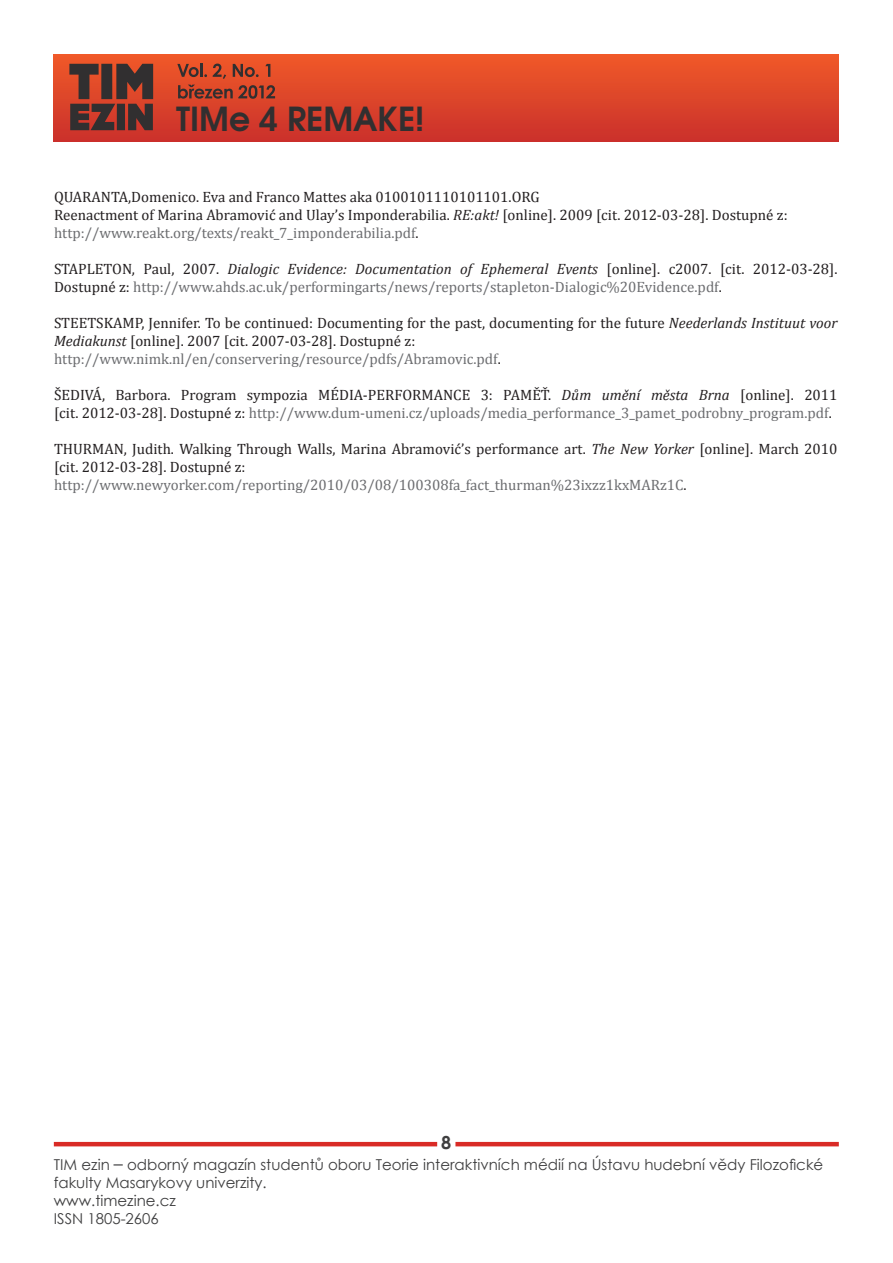
<style>
.page{position:relative;width:893px;height:1263px;background:#fff}
.page>*{position:absolute;margin:0;border:0;box-sizing:border-box;transform-origin:0 0}
.t1{font:700 33px "Te X Gyre Adventor";color:#312f30}
.t2{font:700 18px "Century Gothic";color:#3e3e3f}
.t3{font:15px/18px "Cambria";color:#231f20}
.t4{font:15px/18px "Cambria";color:#6c6d70}
.t5{font:15px/18px "Century Gothic";color:#3e3e3f}
.s1{font-style:italic}
.s2{color:#231f20}
.s3{font-style:italic;color:#231f20}
.s4{color:#6c6d70}
.s5{font-size:18px}
</style>
<div class="page">
<div style="left:54px;top:54px;width:785px;height:87px;background:linear-gradient(to bottom,#f05a28,#ca312b)"></div>
<hr style="left:54px;top:1142px;width:383px;height:4px;background:#d92b26">
<hr style="left:455px;top:1142px;width:384px;height:4px;background:#d92b26">
<svg style="left:69px;top:64px;width:84px;height:66px;background:#6b362d"></svg>
<svg style="left:177px;top:64px;width:30px;height:13px"></svg>
<svg style="left:213px;top:64px;width:13px;height:15px"></svg>
<svg style="left:233px;top:64px;width:26px;height:13px"></svg>
<svg style="left:265px;top:64px;width:5px;height:13px"></svg>
<svg style="left:178px;top:85px;width:97px;height:14px"></svg>
<p class="t1" style="left:176px;top:90px;width:250px">TIMe 4 REMAKE!</p>
<p class="t3" style="left:54px;top:188px;width:487px">QUARANTA,Domenico. Eva and Franco Mattes aka 0100101110101101.ORG</p>
<p class="t3" style="left:54px;top:206px;width:735px">Reenactment of Marina Abramović and Ulay’s Imponderabilia. <span class="s1">RE:akt!</span> [online]. 2009 [cit. 2012-03-28]. Dostupné z:</p>
<p class="t4" style="left:54px;top:224px;width:366px">http://www.reakt.org/texts/reakt_7_imponderabilia.pdf<span class="s2">.</span></p>
<p class="t4" style="left:54px;top:260px;width:785px"><span class="s2">STAPLETON, Paul, 2007.</span> <span class="s3">Dialogic Evidence: Documentation of Ephemeral Events</span> <span class="s2">[online]. c2007. [cit. 2012-03-28].<br>Dostupné z:</span> http://www.ahds.ac.uk/performingarts/news/reports/stapleton-Dialogic%20Evidence.pdf<span class="s2">.</span></p>
<p class="t3" style="left:54px;top:314px;width:785px">STEETSKAMP, Jennifer. To be continued: Documenting for the past, documenting for the future <span class="s1">Neederlands Instituut voor<br>Mediakunst</span> [online]. 2007 [cit. 2007-03-28]. Dostupné z:</p>
<p class="t4" style="left:54px;top:350px;width:448px">http://www.nimk.nl/en/conservering/resource/pdfs/Abramovic.pdf<span class="s2">.</span></p>
<p class="t3" style="left:54px;top:386px;width:785px">ŠEDIVÁ, Barbora. Program sympozia MÉDIA-PERFORMANCE 3: PAMĚŤ. <span class="s1">Dům umění města Brna</span> [online]. 2011 [cit. 2012-03-28]. Dostupné z: <span class="s4">http://www.dum-umeni.cz/uploads/media_performance_3_pamet_podrobny_program.pdf</span>.</p>
<p class="t3" style="left:54px;top:440px;width:785px">THURMAN, Judith. Walking Through Walls, Marina Abramović’s performance art. <span class="s1">The New Yorker</span> [online]. March 2010 [cit. 2012-03-28]. Dostupné z:</p>
<p class="t4" style="left:54px;top:476px;width:634px">http://www.newyorker.com/reporting/2010/03/08/100308fa_fact_thurman%23ixzz1kxMARz1C<span class="s2">.</span></p>
<p class="t2" style="left:441px;top:1129px;width:12px">8</p>
<p class="t5" style="left:54px;top:1155px;width:771px">TIM ezin <span class="s5">–</span> odborný magazín studentů oboru Teorie interaktivních médií na Ústavu hudební vědy Filozofické fakulty Masarykovy univerzity.</p>
<p class="t5" style="left:54px;top:1191px;width:123px">www.timezine.cz</p>
<p class="t5" style="left:54px;top:1209px;width:107px">ISSN 1805-2606</p>
</div>
